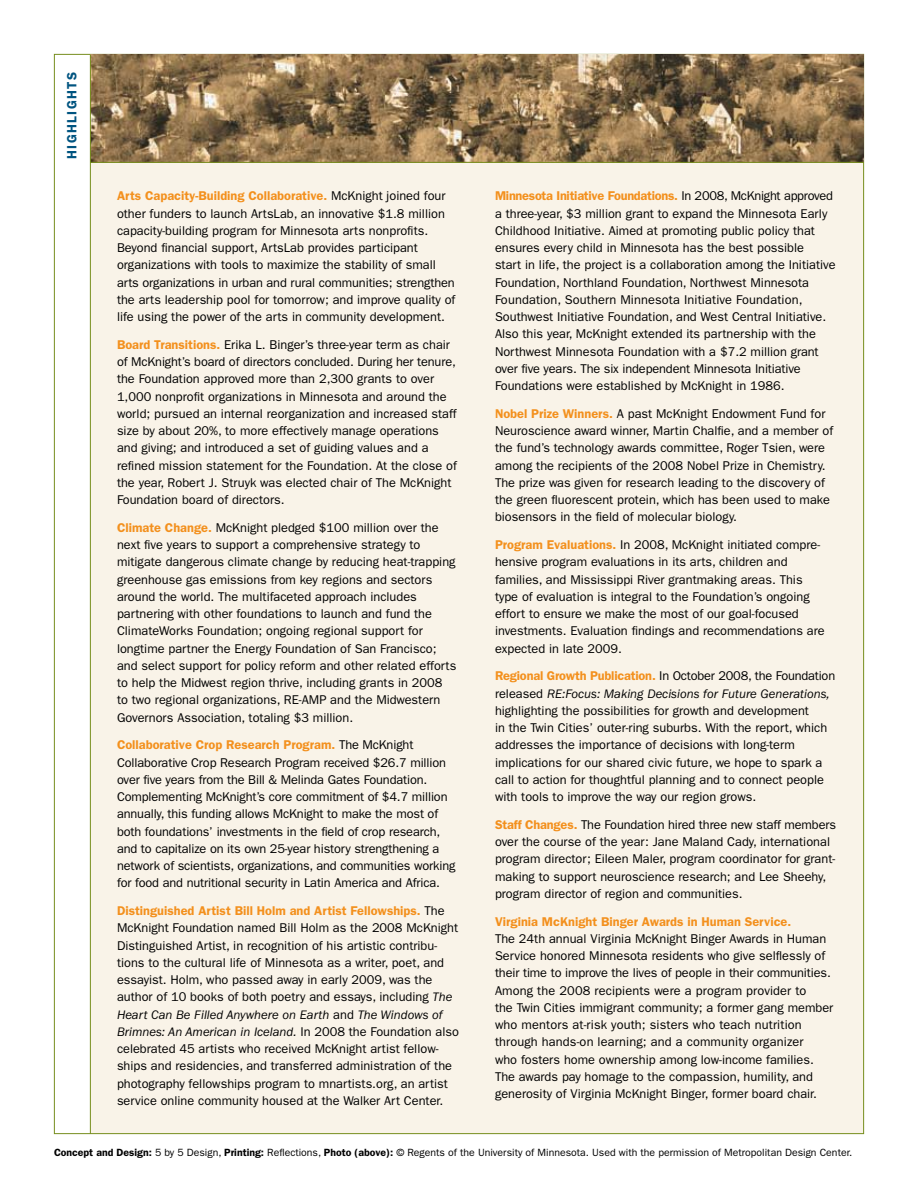
<style>
.page{position:relative;width:918px;height:1188px;background:#fff}
.page>*{position:absolute;margin:0;border:0;box-sizing:border-box;transform-origin:0 0}
.t1{font:600 13.5px "Franklin Gothic";letter-spacing:.1em;color:#005480}
.t2{font:12.75px/17.2px "Franklin Gothic";color:#000}
.t3{font:600 12.75px "Franklin Gothic";color:#f3901d}
.t4{font:10.5px "Franklin Gothic";color:#000}
.s1{font-weight:600;color:#f3901d}
.s2{font-style:italic}
.s3{font-weight:600}
</style>
<div class="page">
<div style="left:90px;top:163px;width:774px;height:971px;background:#f9f3e8"></div>
<img style="left:90px;top:54px;width:774px;height:108px">
<hr style="left:90px;top:55px;width:1px;height:1079px;background:#778e1e">
<hr style="left:90px;top:162px;width:774px;height:1px;background:#778e1e">
<p class="t1" style="left:64px;top:159px;width:88px;rotate:-90deg">highlights</p>
<p class="t2" style="left:117px;top:188px;width:340px"><span class="s1">Arts Capacity-Building Collaborative.</span> McKnight joined four other funders to launch ArtsLab, an innovative $1.8 million capacity-building program for Minnesota arts nonprofits.<br>Beyond financial support, ArtsLab provides participant organizations with tools to maximize the stability of small arts organizations in urban and rural communities; strengthen the arts leadership pool for tomorrow; and improve quality of life using the power of the arts in community development.</p>
<p class="t2" style="left:117px;top:336px;width:341px"><span class="s1">Board Transitions.</span> Erika L. Binger’s three-year term as chair of McKnight’s board of directors concluded. During her tenure, the Foundation approved more than 2,300 grants to over 1,000 nonprofit organizations in Minnesota and around the world; pursued an internal reorganization and increased staff size by about 20%, to more effectively manage operations and giving; and introduced a set of guiding values and a refined mission statement for the Foundation. At the close of the year, Robert J. Struyk was elected chair of The McKnight Foundation board of directors.</p>
<p class="t2" style="left:117px;top:519px;width:341px"><span class="s1">Climate Change.</span> McKnight pledged $100 million over the next five years to support a comprehensive strategy to mitigate dangerous climate change by reducing heat-trapping greenhouse gas emissions from key regions and sectors around the world. The multifaceted approach includes partnering with other foundations to launch and fund the ClimateWorks Foundation; ongoing regional support for longtime partner the Energy Foundation of San Francisco; and select support for policy reform and other related efforts to help the Midwest region thrive, including grants in 2008 to two regional organizations, RE-AMP and the Midwestern Governors Association, totaling $3 million.</p>
<p class="t2" style="left:117px;top:737px;width:340px"><span class="s1">Collaborative Crop Research Program.</span> The McKnight Collaborative Crop Research Program received $26.7 million over five years from the Bill &amp; Melinda Gates Foundation.<br>Complementing McKnight’s core commitment of $4.7 million annually, this funding allows McKnight to make the most of both foundations’ investments in the field of crop research, and to capitalize on its own 25-year history strengthening a network of scientists, organizations, and communities working for food and nutritional security in Latin America and Africa.</p>
<p class="t2" style="left:117px;top:902px;width:344px"><span class="s1">Distinguished Artist Bill Holm and Artist Fellowships.</span> The McKnight Foundation named Bill Holm as the 2008 McKnight Distinguished Artist, in recognition of his artistic contribu&shy;tions to the cultural life of Minnesota as a writer, poet, and essayist. Holm, who passed away in early 2009, was the author of 10 books of both poetry and essays, including <span class="s2">The Heart Can Be Filled Anywhere on Earth</span> and <span class="s2">The Windows of Brimnes: An American in Iceland.</span> In 2008 the Foundation also celebrated 45 artists who received McKnight artist fellow&shy;ships and residencies, and transferred administration of the photography fellowships program to mnartists.org, an artist service online community housed at the Walker Art Center.</p>
<p class="t2" style="left:495px;top:188px;width:342px"><span class="s1">Minnesota Initiative Foundations.</span> In 2008, McKnight approved a three-year, $3 million grant to expand the Minnesota Early Childhood Initiative. Aimed at promoting public policy that ensures every child in Minnesota has the best possible<br>start in life, the project is a collaboration among the Initiative Foundation, Northland Foundation, Northwest Minnesota Foundation, Southern Minnesota Initiative Foundation, Southwest Initiative Foundation, and West Central Initiative.<br>Also this year, McKnight extended its partnership with the Northwest Minnesota Foundation with a $7.2 million grant over five years. The six independent Minnesota Initiative Foundations were established by McKnight in 1986.</p>
<p class="t2" style="left:495px;top:405px;width:340px"><span class="s1">Nobel Prize Winners.</span> A past McKnight Endowment Fund for Neuroscience award winner, Martin Chalfie, and a member of the fund’s technology awards committee, Roger Tsien, were among the recipients of the 2008 Nobel Prize in Chemistry.<br>The prize was given for research leading to the discovery of the green fluorescent protein, which has been used to make biosensors in the field of molecular biology.</p>
<p class="t2" style="left:495px;top:536px;width:331px"><span class="s1">Program Evaluations.</span> In 2008, McKnight initiated compre&shy;hensive program evaluations in its arts, children and families, and Mississippi River grantmaking areas. This type of evaluation is integral to the Foundation’s ongoing effort to ensure we make the most of our goal-focused investments. Evaluation findings and recommendations are expected in late 2009.</p>
<p class="t2" style="left:495px;top:668px;width:342px"><span class="s1">Regional Growth Publication.</span> In October 2008, the Foundation released <span class="s2">RE:Focus: Making Decisions for Future Generations, </span>highlighting the possibilities for growth and development<br>in the Twin Cities’ outer-ring suburbs. With the report, which addresses the importance of decisions with long-term implications for our shared civic future, we hope to spark a call to action for thoughtful planning and to connect people with tools to improve the way our region grows.</p>
<p class="t2" style="left:495px;top:816px;width:343px"><span class="s1">Staff Changes.</span> The Foundation hired three new staff members over the course of the year: Jane Maland Cady, international program director; Eileen Maler, program coordinator for grant&shy;making to support neuroscience research; and Lee Sheehy, program director of region and communities.</p>
<p class="t3" style="left:495px;top:914px;width:298px">Virginia McKnight Binger Awards in Human Service.</p>
<p class="t2" style="left:495px;top:930px;width:340px">The 24th annual Virginia McKnight Binger Awards in Human Service honored Minnesota residents who give selflessly of their time to improve the lives of people in their communities.<br>Among the 2008 recipients were a program provider to<br>the Twin Cities immigrant community; a former gang member who mentors at-risk youth; sisters who teach nutrition through hands-on learning; and a community organizer<br>who fosters home ownership among low-income families.<br>The awards pay homage to the compassion, humility, and generosity of Virginia McKnight Binger, former board chair.</p>
<p class="t4" style="left:54px;top:1146px;width:800px"><span class="s3">Concept and Design:</span> 5 by 5 Design, <span class="s3">Printing:</span> Reflections, <span class="s3">Photo (above):</span> © Regents of the University of Minnesota. Used with the permission of Metropolitan Design Center.</p>
</div>
